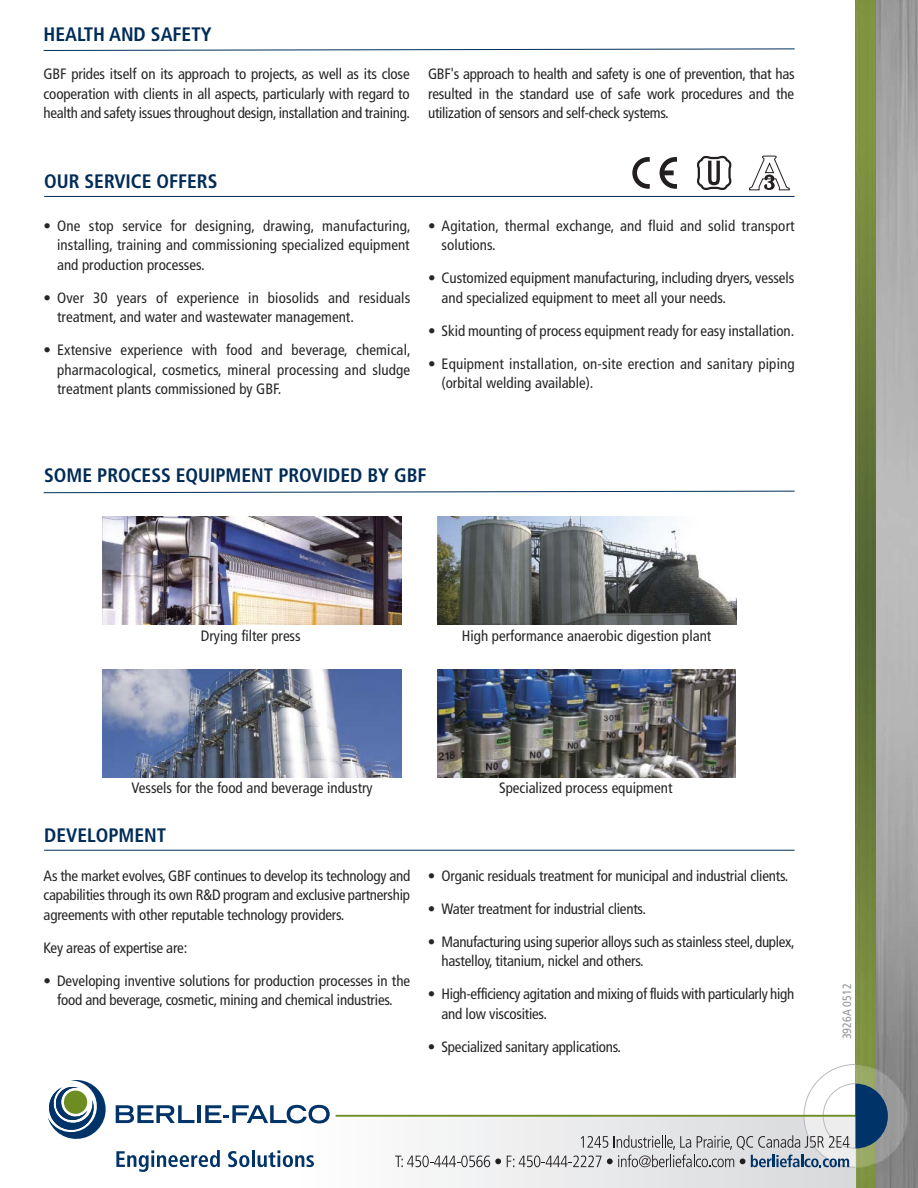
<style>
.page{position:relative;width:918px;height:1188px;background:#fff}
.page>*{position:absolute;margin:0;border:0;box-sizing:border-box;transform-origin:0 0}
.t1{font:700 condensed 19.5px "Frutiger";color:#002c57}
.t2{font:condensed 15px/19.5px "Frutiger";letter-spacing:-.005em;color:#272627;text-align:justify}
.t3{font:condensed 15px/19.5px "Frutiger";letter-spacing:-.025em;color:#272627}
.t4{font:condensed 12px "Frutiger";color:#939393}
</style>
<div class="page">
<img style="left:856px;top:0;width:62px;height:1188px">
<div style="left:288px;top:1116px;width:567px;height:72px;background:linear-gradient(to right,#fff,#d7d8db)"></div>
<hr style="left:336px;top:1115px;width:529px;height:2px;background:#6d8d23">
<svg style="left:395px;top:1156px;width:106px;height:11px"></svg>
<svg style="left:507px;top:1064px;width:381px;height:104px"></svg>
<svg style="left:116px;top:1150px;width:104px;height:22px"></svg>
<svg style="left:228px;top:1151px;width:21px;height:16px"></svg>
<hr style="left:252px;top:1150px;width:3px;height:17px;background:#003367">
<svg style="left:258px;top:1150px;width:56px;height:17px"></svg>
<svg style="left:48px;top:1080px;width:58px;height:59px"></svg>
<svg style="left:116px;top:1105px;width:79px;height:18px"></svg>
<hr style="left:197px;top:1105px;width:4px;height:18px;background:#003367">
<svg style="left:205px;top:1105px;width:125px;height:18px"></svg>
<hr style="left:44px;top:196px;width:751px;height:1px;background:#002c57">
<svg style="left:43px;top:48px;width:752px;height:3px"></svg>
<img style="left:103px;top:516px;width:299px;height:108px">
<svg style="left:632px;top:157px;width:18px;height:32px"></svg>
<svg style="left:660px;top:157px;width:17px;height:32px"></svg>
<svg style="left:697px;top:156px;width:34px;height:34px"></svg>
<svg style="left:749px;top:156px;width:41px;height:34px"></svg>
<svg style="left:43px;top:490px;width:752px;height:3px"></svg>
<img style="left:437px;top:516px;width:299px;height:108px">
<img style="left:103px;top:669px;width:299px;height:108px">
<img style="left:437px;top:669px;width:299px;height:108px">
<hr style="left:44px;top:850px;width:751px;height:1px;background:#002c57">
<h1 class="t1" style="left:44px;top:26px;width:169px">HEALTH AND SAFETY</h1>
<p class="t2" style="left:44px;top:66px;width:368px">GBF prides itself on its approach to projects, as well as its close cooperation with clients in all aspects, particularly with regard to health and safety issues throughout design, installation and training.</p>
<p class="t2" style="left:428px;top:66px;width:368px">GBF's approach to health and safety is one of prevention, that has resulted in the standard use of safe work procedures and the utilization of sensors and self-check systems.</p>
<h1 class="t1" style="left:44px;top:173px;width:175px">OUR SERVICE OFFERS</h1>
<p class="t2" style="left:57px;top:217px;width:355px;text-indent:-14px">• One stop service for designing, drawing, manufacturing, installing, training and commissioning specialized equipment and production processes.</p>
<p class="t2" style="left:57px;top:289px;width:355px;text-indent:-14px">• Over 30 years of experience in biosolids and residuals treatment, and water and wastewater management.</p>
<p class="t2" style="left:57px;top:341px;width:355px;text-indent:-14px">• Extensive experience with food and beverage, chemical, pharmacological, cosmetics, mineral processing and sludge treatment plants commissioned by GBF.</p>
<p class="t2" style="left:442px;top:217px;width:355px;text-indent:-14px">• Agitation, thermal exchange, and fluid and solid transport solutions.</p>
<p class="t2" style="left:442px;top:269px;width:354px;text-indent:-14px">• Customized equipment manufacturing, including dryers, vessels and specialized equipment to meet all your needs.</p>
<p class="t2" style="left:428px;top:322px;width:368px">• Skid mounting of process equipment ready for easy installation.</p>
<p class="t2" style="left:442px;top:355px;width:355px;text-indent:-14px">• Equipment installation, on-site erection and sanitary piping (orbital welding available).</p>
<h1 class="t1" style="left:44px;top:468px;width:384px">SOME PROCESS EQUIPMENT PROVIDED BY GBF</h1>
<p class="t2" style="left:201px;top:628px;width:101px">Drying filter press</p>
<p class="t2" style="left:462px;top:628px;width:251px">High performance anaerobic digestion plant</p>
<p class="t2" style="left:131px;top:779px;width:243px">Vessels for the food and beverage industry</p>
<p class="t2" style="left:499px;top:779px;width:175px">Specialized process equipment</p>
<h1 class="t1" style="left:44px;top:828px;width:123px">DEVELOPMENT</h1>
<p class="t2" style="left:44px;top:867px;width:368px">As the market evolves, GBF continues to develop its technology and capabilities through its own R&amp;D program and exclusive partnership agreements with other reputable technology providers.</p>
<p class="t2" style="left:44px;top:939px;width:145px">Key areas of expertise are:</p>
<p class="t2" style="left:44px;top:972px;width:368px;text-align:center">• Developing inventive solutions for production processes in the food and beverage, cosmetic, mining and chemical industries.</p>
<p class="t2" style="left:428px;top:867px;width:362px">• Organic residuals treatment for municipal and industrial clients.</p>
<p class="t2" style="left:428px;top:900px;width:220px">• Water treatment for industrial clients.</p>
<p class="t3" style="left:441px;top:933px;width:355px;text-indent:-14px">• Manufacturing using superior alloys such as stainless steel, duplex, hastelloy, titanium, nickel and others.</p>
<p class="t3" style="left:441px;top:986px;width:354px;text-indent:-14px">• High-efficiency agitation and mixing of fluids with particularly high and low viscosities.</p>
<p class="t2" style="left:428px;top:1038px;width:195px">• Specialized sanitary applications.</p>
<p class="t4" style="left:842px;top:1039px;width:57px;rotate:-90deg">3926A 0512</p>
</div>
